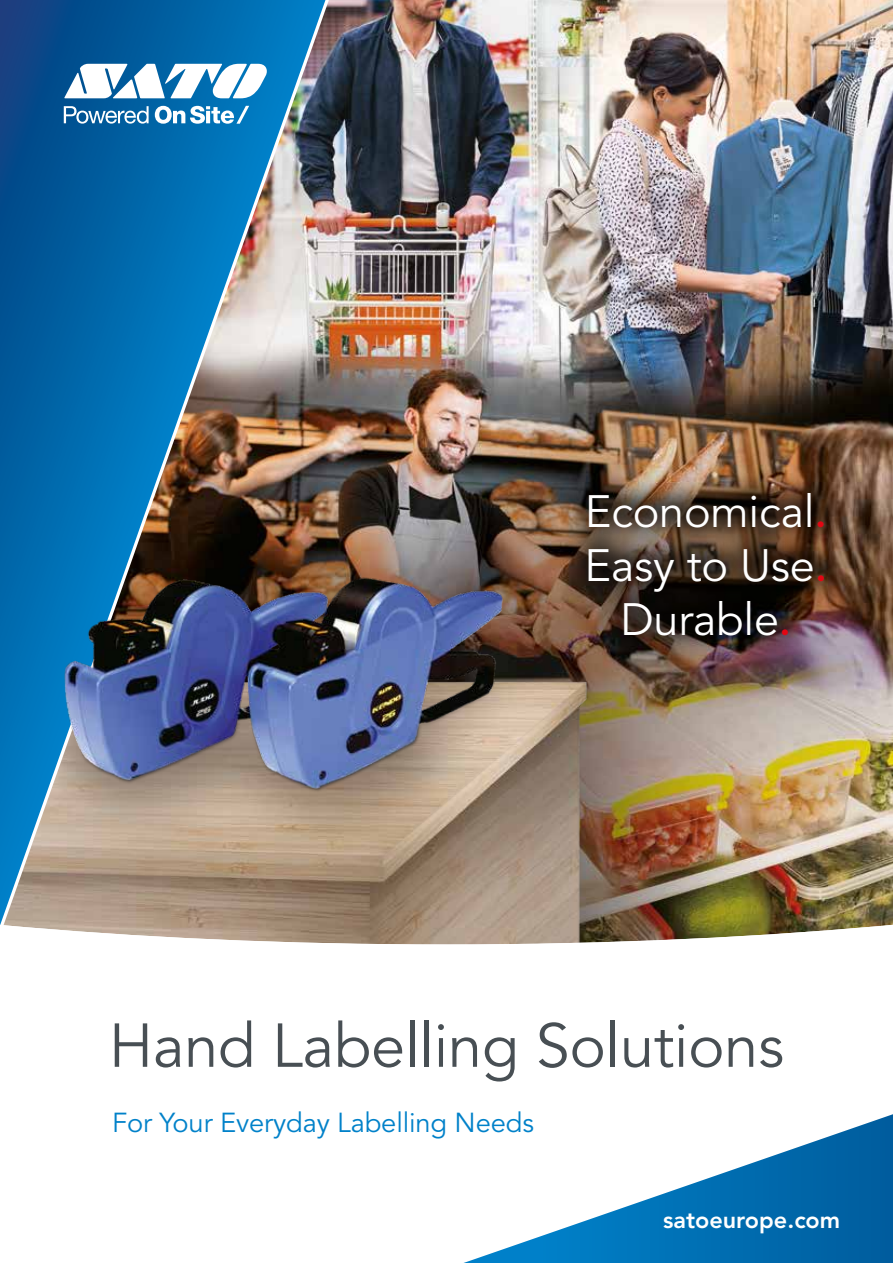
<style>
.page{position:relative;width:893px;height:1263px;background:#fff}
.page>*{position:absolute;margin:0;border:0;box-sizing:border-box;transform-origin:0 0}
.t1{font:61.35px "Avenir";letter-spacing:-.005em;color:#484f54}
.t2{font:45px/54px "Avenir";letter-spacing:-.005em;color:#fff;text-align:center}
.t3{font:27.3px "Avenir";letter-spacing:-.005em;color:#0081c9}
.t4{font:800 23.4px "Avenir";color:#fff}
.s1{font-weight:500;color:#e30613}
</style>
<div class="page">
<img style="left:353px;top:0;width:540px;height:924px">
<img style="left:353px;top:670px;width:339px;height:254px">
<img style="left:0;top:0;width:353px;height:924px">
<svg style="left:64px;top:106px;width:85px;height:18px"></svg>
<svg style="left:155px;top:106px;width:94px;height:18px"></svg>
<svg style="left:64px;top:64px;width:203px;height:34px"></svg>
<svg style="left:0;top:924px;width:893px;height:21px"></svg>
<div style="left:560px;top:463px;width:289px;height:196px;background:#000;opacity:.75"></div>
<svg style="left:463px;top:1114px;width:430px;height:149px"></svg>
<img style="left:36px;top:546px;width:494px;height:268px">
<h2 class="t2" style="left:585px;top:486px;width:244px">Economical<span class="s1">.<br></span>Easy to Use<span class="s1">.<br></span>Durable<span class="s1">.</span></h2>
<h1 class="t1" style="left:109px;top:1010px;width:677px">Hand Labelling Solutions</h1>
<p class="t3" style="left:112px;top:1107px;width:423px">For Your Everyday Labelling Needs</p>
<p class="t4" style="left:663px;top:1206px;width:179px">satoeurope.com</p>
</div>
